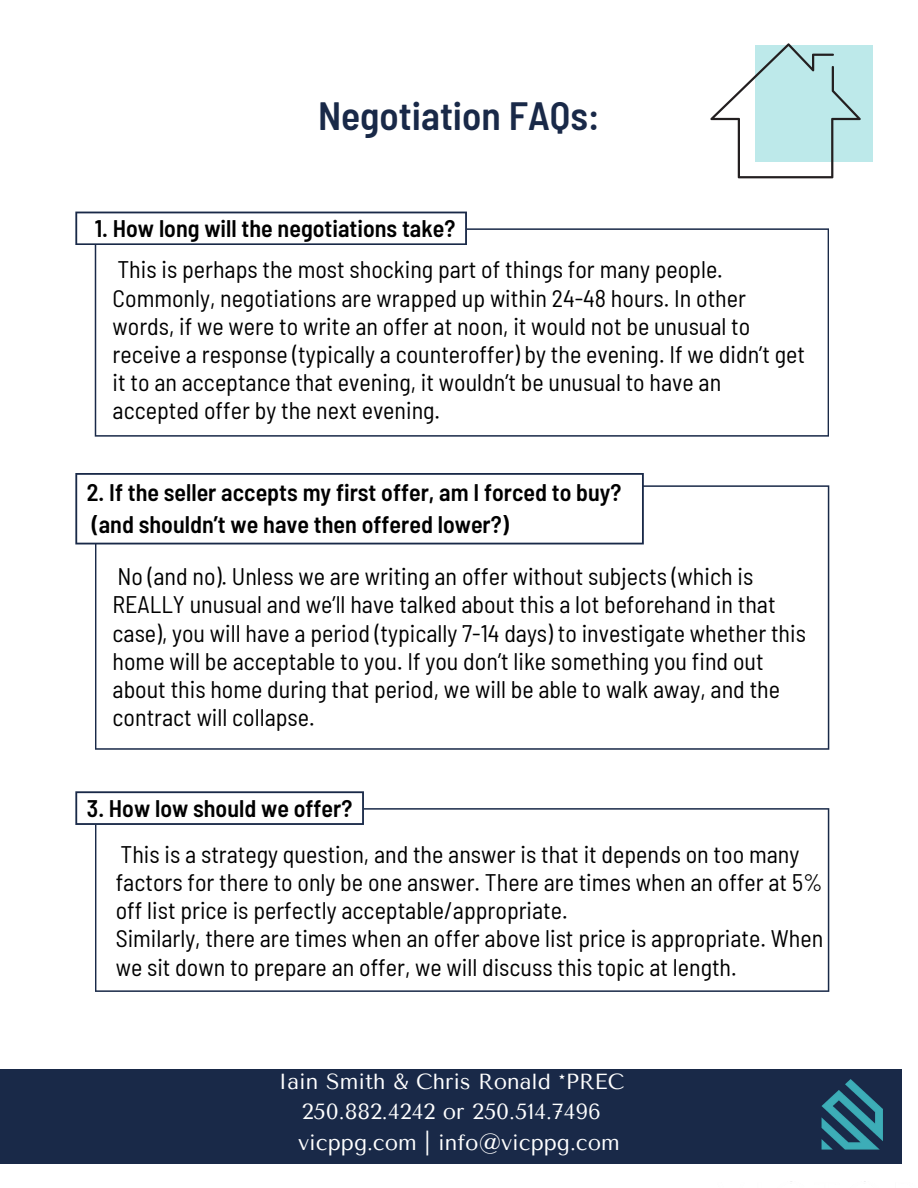
<style>
.page{position:relative;width:918px;height:1188px;background:#fff}
.page>*{position:absolute;margin:0;border:0;box-sizing:border-box;transform-origin:0 0}
.t1{font:600 semi-condensed 39.45px "Barlow";color:#192948}
.t2{font:semi-condensed 24px/28.2px "Barlow";color:#000}
.t3{font:600 semi-condensed 24px/32.7px "Barlow";color:#000}
.t4{font:21.75px "Tenor Sans";color:#fff}
</style>
<div class="page">
<div style="left:0;top:1069px;width:902px;height:94px;background:#192948"></div>
<img style="left:718px;top:1080px;width:184px;height:102px">
<svg style="left:95px;top:228px;width:734px;height:209px"></svg>
<svg style="left:75px;top:212px;width:392px;height:33px"></svg>
<svg style="left:95px;top:485px;width:734px;height:265px"></svg>
<svg style="left:75px;top:473px;width:569px;height:71px"></svg>
<svg style="left:95px;top:808px;width:734px;height:184px"></svg>
<svg style="left:75px;top:791px;width:289px;height:34px"></svg>
<div style="left:755px;top:45px;width:118px;height:117px;background:#bde9ea"></div>
<svg style="left:710px;top:43px;width:151px;height:135px"></svg>
<h1 class="t1" style="left:318px;top:91px;width:283px">Negotiation FAQs:</h1>
<h2 class="t3" style="left:95px;top:211px;width:362px">1. How long will the negotiations take?</h2>
<h2 class="t2" style="left:113px;top:255px;width:694px">This is perhaps the most shocking part of things for many people.<br>Commonly, negotiations are wrapped up within 24-48 hours. In other words, if we were to write an offer at noon, it would not be unusual to receive a response (typically a counteroffer) by the evening. If we didn’t get it to an acceptance that evening, it wouldn’t be unusual to have an accepted offer by the next evening.</h2>
<p class="t3" style="left:87px;top:475px;width:536px">2. If the seller accepts my first offer, am I forced to buy? (and shouldn’t we have then offered lower?)</p>
<p class="t2" style="left:113px;top:562px;width:695px">No (and no). Unless we are writing an offer without subjects (which is REALLY unusual and we’ll have talked about this a lot beforehand in that case), you will have a period (typically 7-14 days) to investigate whether this home will be acceptable to you. If you don’t like something you find out about this home during that period, we will be able to walk away, and the contract will collapse.</p>
<h2 class="t3" style="left:87px;top:791px;width:267px">3. How low should we offer?</h2>
<p class="t2" style="left:116px;top:839px;width:708px">This is a strategy question, and the answer is that it depends on too many factors for there to only be one answer. There are times when an offer at 5% off list price is perfectly acceptable/appropriate.</p>
<p class="t2" style="left:116px;top:924px;width:709px">Similarly, there are times when an offer above list price is appropriate. When we sit down to prepare an offer, we will discuss this topic at length.</p>
<p class="t4" style="left:278px;top:1069px;width:347px">Iain Smith &amp; Chris Ronald *PREC</p>
<p class="t4" style="left:302px;top:1099px;width:301px">250.882.4242 or 250.514.7496</p>
<p class="t4" style="left:298px;top:1130px;width:323px">vicppg.com | info@vicppg.com</p>
</div>
